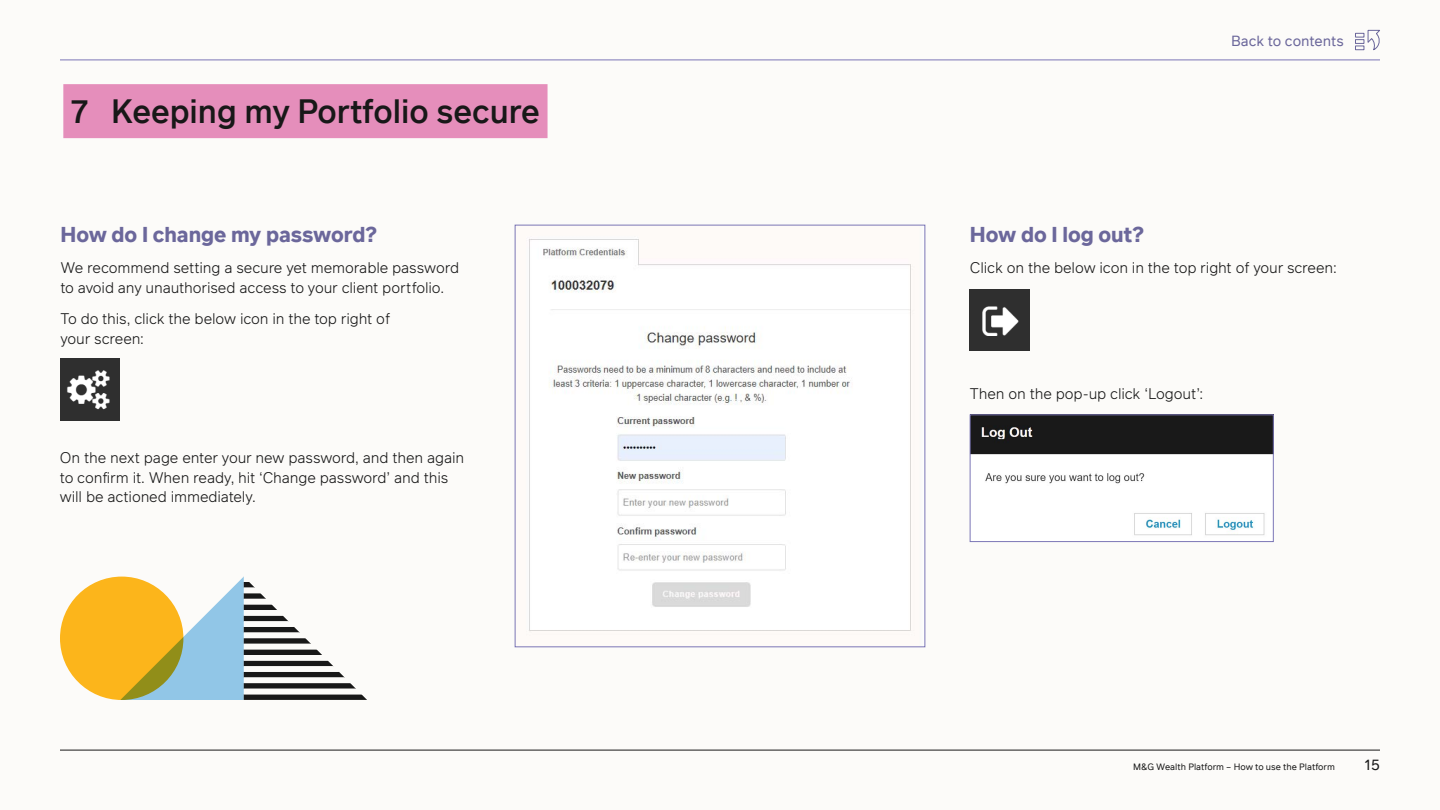
<style>
.page{position:relative;width:1440px;height:810px;background:#fcfbf9}
.page>*{position:absolute;margin:0;border:0;box-sizing:border-box;transform-origin:0 0}
.t1{font:500 32.25px "Infra";color:#181818}
.t2{font:700 21px "Infra";letter-spacing:-.005em;color:#6b679b}
.t3{font:300 15px/19.5px "Infra";letter-spacing:-.01em;color:#181818}
.t4{font:15px "Infra";color:#181818}
.t5{font:14.33px "Infra";letter-spacing:-.005em;color:#6b679b}
.t6{font:9px "Infra";color:#181818}
</style>
<div class="page">
<hr style="left:60px;top:60px;width:1320px;height:1px;background:#7b76b6">
<hr style="left:60px;top:750px;width:1320px;height:1px;background:#181818">
<svg style="left:1355px;top:30px;width:25px;height:21px"></svg>
<div style="left:63px;top:84px;width:485px;height:54px;background:#e58ebb"></div>
<img style="left:60px;top:359px;width:59px;height:61px">
<img style="left:529px;top:239px;width:382px;height:392px">
<img style="left:972px;top:417px;width:300px;height:118px">
<div style="left:970px;top:415px;width:304px;height:127px;border:1px solid #7b76b6"></div>
<img style="left:970px;top:289px;width:59px;height:62px">
<svg style="left:129px;top:577px;width:238px;height:123px"></svg>
<div style="left:60px;top:577px;width:123px;height:123px;background:#ffb81c;border-radius:50%"></div>
<h1 class="t1" style="left:71px;top:89px;width:470px">7 Keeping my Portfolio secure</h1>
<h2 class="t2" style="left:61px;top:219px;width:318px">How do I change my password?</h2>
<p class="t3" style="left:61px;top:258px;width:400px">We recommend setting a secure yet memorable password to avoid any unauthorised access to your client portfolio.</p>
<p class="t3" style="left:61px;top:309px;width:331px">To do this, click the below icon in the top right of your screen:</p>
<p class="t3" style="left:60px;top:448px;width:406px">On the next page enter your new password, and then again to confirm it. When ready, hit ‘Change password’ and this will be actioned immediately.</p>
<p class="t5" style="left:1231px;top:31px;width:114px">Back to contents</p>
<h2 class="t2" style="left:970px;top:219px;width:176px">How do I log out?</h2>
<p class="t3" style="left:970px;top:258px;width:368px">Click on the below icon in the top right of your screen:</p>
<p class="t3" style="left:970px;top:383px;width:235px">Then on the pop-up click ‘Logout’:</p>
<p class="t6" style="left:1133px;top:761px;width:203px">M&amp;G Wealth Platform – How to use the Platform</p>
<p class="t4" style="left:1364px;top:754px;width:17px">15</p>
</div>
